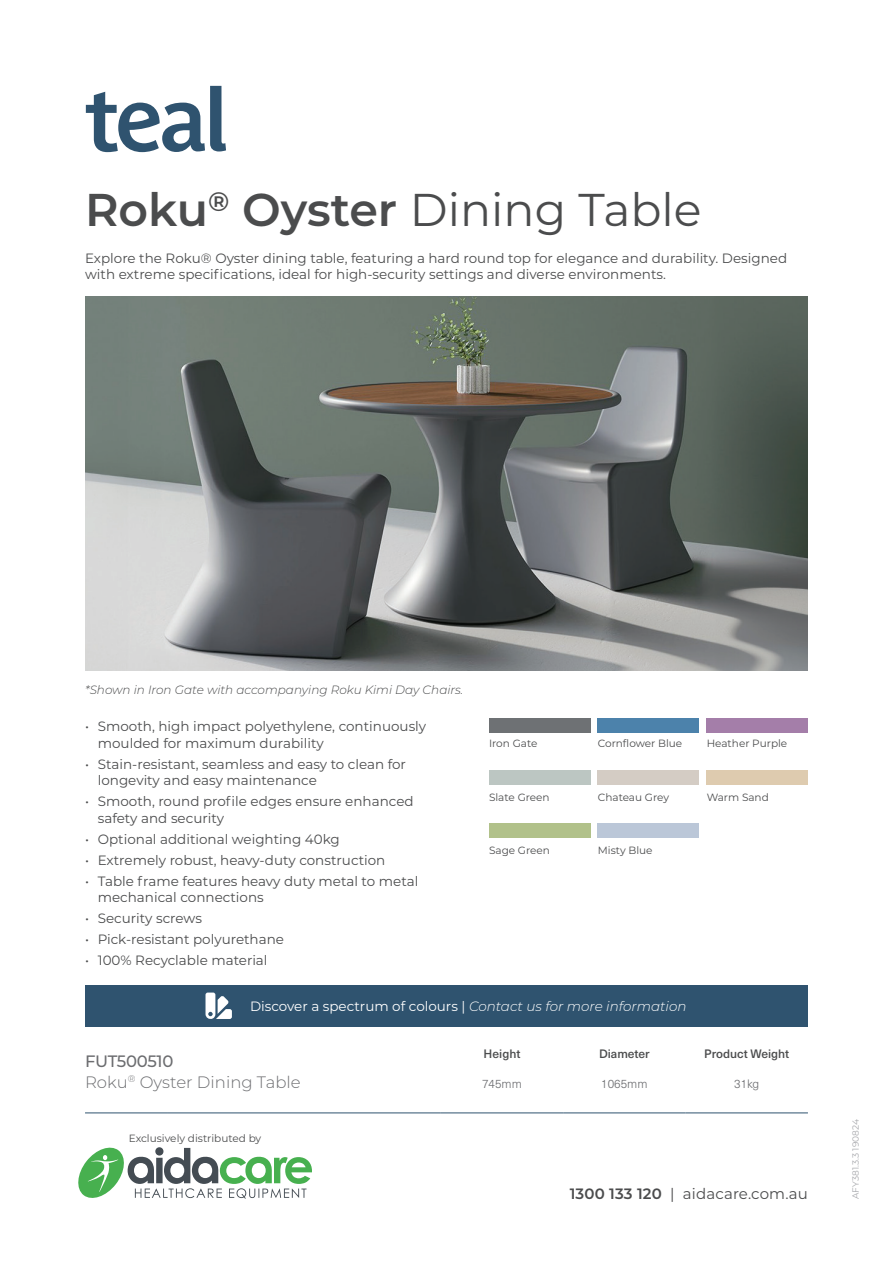
<style>
.page{position:relative;width:893px;height:1263px;background:#fff}
.page>*{position:absolute;margin:0;border:0;box-sizing:border-box;transform-origin:0 0}
.t1{font:45.9px "Montserrat";color:#4b4c4d}
.t2{font:300 16.5px/21px "Montserrat";color:#6c6d70}
.t3{font:15px "Montserrat";letter-spacing:.01em;color:#4b4c4d}
.t4{font:13.5px/16.5px "Montserrat";color:#4b4c4d}
.t5{font:13.5px "Montserrat";color:#fff}
.t6{font:italic 300 12px "Montserrat";color:#4b4c4d}
.t7{font:500 12px "Neue Haas Unica W1 G";color:#4b4c4d}
.t8{font:300 12px "Neue Haas Unica W1 G";color:#6c6d70}
.t9{font:10.5px "Montserrat";color:#4b4c4d}
.t10{font:9px "Montserrat";color:#a8a9ad}
.s1{font-weight:600}
.s2{font-weight:300;font-style:italic}
.s3{font-weight:500}
</style>
<div class="page">
<svg style="left:86px;top:86px;width:140px;height:66px"></svg>
<svg style="left:78px;top:1147px;width:234px;height:52px"></svg>
<hr style="left:85px;top:1112px;width:83px;height:1px;background:#2f536f">
<hr style="left:168px;top:1112px;width:273px;height:1px;background:#2f536f">
<hr style="left:441px;top:1112px;width:122px;height:1px;background:#2f536f">
<hr style="left:563px;top:1112px;width:123px;height:1px;background:#2f536f">
<hr style="left:686px;top:1112px;width:122px;height:1px;background:#2f536f">
<div style="left:85px;top:985px;width:723px;height:41px;background:#2f536f"></div>
<svg style="left:206px;top:992px;width:26px;height:27px"></svg>
<img style="left:85px;top:296px;width:723px;height:374px">
<div style="left:489px;top:718px;width:101px;height:15px;background:#6e7174"></div>
<div style="left:598px;top:718px;width:101px;height:15px;background:#4c82ab"></div>
<div style="left:707px;top:718px;width:101px;height:15px;background:#a47ea9"></div>
<div style="left:489px;top:770px;width:101px;height:15px;background:#bcc6c2"></div>
<div style="left:598px;top:770px;width:101px;height:15px;background:#d4ccc4"></div>
<div style="left:707px;top:770px;width:101px;height:15px;background:#decbaf"></div>
<div style="left:489px;top:823px;width:101px;height:14px;background:#b1c18a"></div>
<div style="left:598px;top:823px;width:101px;height:14px;background:#bbc7d8"></div>
<h1 class="t1" style="left:85px;top:178px;width:618px"><span class="s1">Roku</span><sup>®</sup> <span class="s1">Oyster</span> Dining Table</h1>
<p class="t4" style="left:85px;top:249px;width:704px">Explore the Roku® Oyster dining table, featuring a hard round top for elegance and durability. Designed with extreme specifications, ideal for high-security settings and diverse environments.</p>
<p class="t6" style="left:85px;top:681px;width:380px">*Shown in Iron Gate with accompanying Roku Kimi Day Chairs.</p>
<p class="t4" style="left:98px;top:718px;width:330px;text-indent:-13px">• Smooth, high impact polyethylene, continuously moulded for maximum durability</p>
<p class="t4" style="left:98px;top:755px;width:310px;text-indent:-13px">• Stain-resistant, seamless and easy to clean for longevity and easy maintenance</p>
<p class="t4" style="left:98px;top:793px;width:317px;text-indent:-13px">• Smooth, round profile edges ensure enhanced safety and security</p>
<p class="t4" style="left:85px;top:830px;width:256px">• Optional additional weighting 40kg</p>
<p class="t4" style="left:85px;top:851px;width:302px">• Extremely robust, heavy-duty construction</p>
<p class="t4" style="left:98px;top:872px;width:322px;text-indent:-13px">• Table frame features heavy duty metal to metal mechanical connections</p>
<p class="t4" style="left:85px;top:910px;width:118px">• Security screws</p>
<p class="t4" style="left:85px;top:931px;width:201px">• Pick-resistant polyurethane</p>
<p class="t4" style="left:85px;top:952px;width:184px">• 100% Recyclable material</p>
<p class="t9" style="left:489px;top:736px;width:50px">Iron Gate</p>
<p class="t9" style="left:598px;top:736px;width:86px">Cornflower Blue</p>
<p class="t9" style="left:707px;top:736px;width:82px">Heather Purple</p>
<p class="t9" style="left:489px;top:790px;width:62px">Slate Green</p>
<p class="t9" style="left:598px;top:790px;width:73px">Chateau Grey</p>
<p class="t9" style="left:707px;top:790px;width:64px">Warm Sand</p>
<p class="t9" style="left:489px;top:843px;width:62px">Sage Green</p>
<p class="t9" style="left:598px;top:843px;width:56px">Misty Blue</p>
<p class="t5" style="left:250px;top:997px;width:438px">Discover a spectrum of colours | <span class="s2">Contact us for more information</span></p>
<p class="t2" style="left:85px;top:1050px;width:217px"><span class="s3">FUT500510<br></span>Roku<sup>®</sup> Oyster Dining Table</p>
<p class="t9" style="left:129px;top:1131px;width:134px">Exclusively distributed by</p>
<p class="t7" style="left:484px;top:1044px;width:38px">Height</p>
<p class="t7" style="left:599px;top:1044px;width:52px">Diameter</p>
<p class="t7" style="left:704px;top:1044px;width:87px">Product Weight</p>
<p class="t8" style="left:482px;top:1075px;width:41px">745mm</p>
<p class="t8" style="left:601px;top:1075px;width:48px">1065mm</p>
<p class="t8" style="left:734px;top:1075px;width:27px">31kg</p>
<p class="t3" style="left:570px;top:1183px;width:240px"><span class="s1">1300 133 120</span> | aidacare.com.au</p>
<p class="t10" style="left:850px;top:1199px;width:81px;rotate:-90deg">AFY381.3.3 190824</p>
</div>
